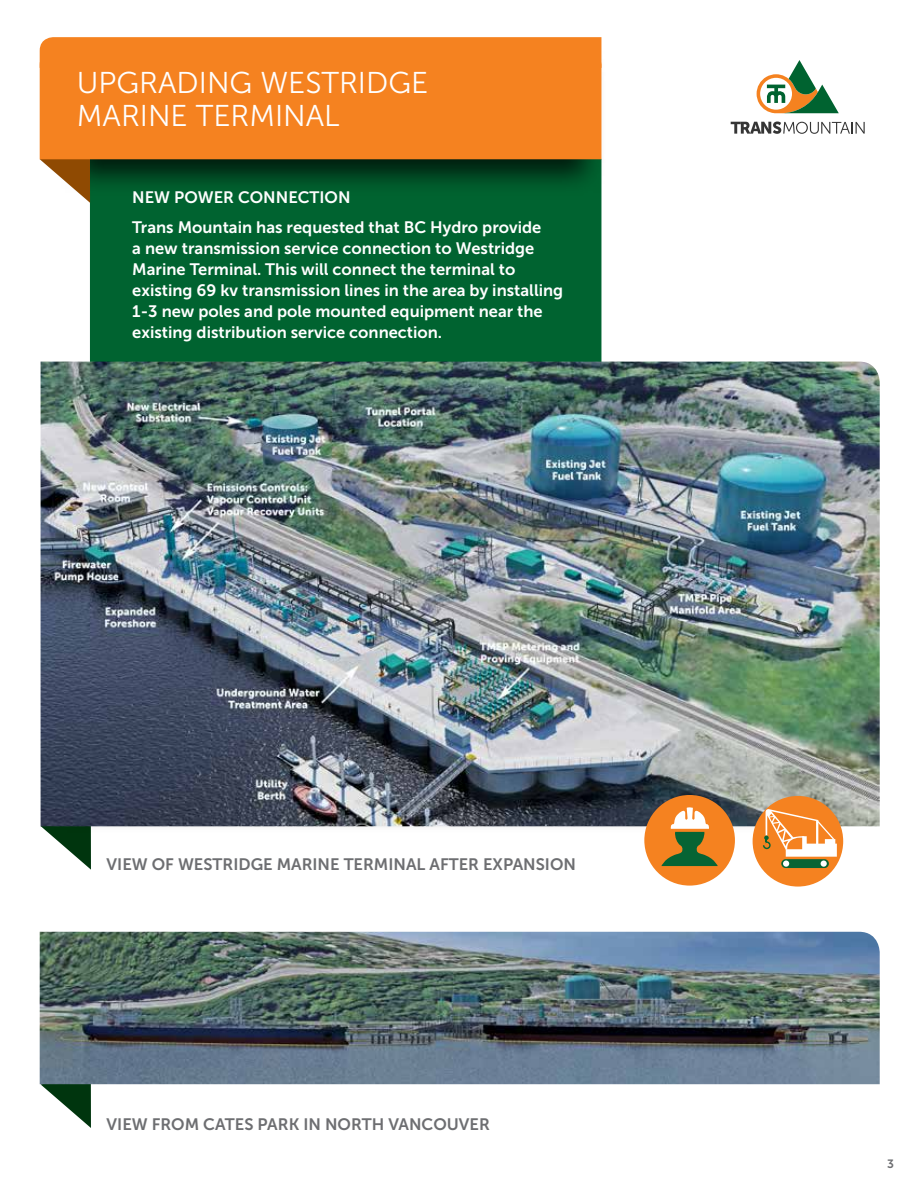
<style>
.page{position:relative;width:918px;height:1188px;background:#fff}
.page>*{position:absolute;margin:0;border:0;box-sizing:border-box;transform-origin:0 0}
.t1{font:30px/33px "Museo Sans 300";color:#fff}
.t2{font:16.5px/21px "Museo Sans 700";color:#fff}
.t3{font:16.5px "Museo Sans 700";color:#6d6e71}
.t4{font:12px "Museo Sans 700";color:#6d6e71}
</style>
<div class="page">
<svg style="left:41px;top:826px;width:50px;height:44px"></svg>
<svg style="left:41px;top:1084px;width:50px;height:44px"></svg>
<div style="left:90px;top:196px;width:511px;height:166px;background:#006330"></div>
<div style="left:56px;top:37px;width:551px;height:159px;background:#000;opacity:.75"></div>
<div style="left:46px;top:675px;width:806px;height:158px;background:#000;opacity:.75"></div>
<svg style="left:40px;top:159px;width:50px;height:44px"></svg>
<div style="left:40px;top:68px;width:561px;height:91px;background:#f58220"></div>
<div style="left:40px;top:37px;width:561px;height:31px;background:#f58220"></div>
<svg style="left:731px;top:122px;width:134px;height:12px"></svg>
<svg style="left:757px;top:60px;width:82px;height:53px"></svg>
<img style="left:41px;top:362px;width:839px;height:464px">
<img style="left:40px;top:932px;width:840px;height:152px">
<svg style="left:644px;top:796px;width:91px;height:90px"></svg>
<div style="left:753px;top:796px;width:90px;height:91px;background:#f58220;border-radius:50%"></div>
<div style="left:781px;top:859px;width:48px;height:9px;background:#066434;border-radius:4px"></div>
<div style="left:783px;top:860px;width:6px;height:7px;background:#fff;border-radius:50%"></div>
<div style="left:821px;top:860px;width:6px;height:7px;background:#fff;border-radius:50%"></div>
<svg style="left:763px;top:809px;width:74px;height:48px"></svg>
<h1 class="t1" style="left:77px;top:66px;width:353px">UPGRADING WESTRIDGE<br>MARINE TERMINAL</h1>
<p class="t2" style="left:132px;top:183px;width:411px;line-height:29.7px">NEW POWER CONNECTION<br>Trans Mountain has requested that BC Hydro provide</p>
<p class="t2" style="left:132px;top:238px;width:432px">a new transmission service connection to Westridge Marine Terminal. This will connect the terminal to existing 69 kv transmission lines in the area by installing 1-3 new poles and pole mounted equipment near the existing distribution service connection.</p>
<p class="t3" style="left:107px;top:855px;width:471px">VIEW OF WESTRIDGE MARINE TERMINAL AFTER EXPANSION</p>
<p class="t3" style="left:107px;top:1115px;width:385px">VIEW FROM CATES PARK IN NORTH VANCOUVER</p>
<p class="t4" style="left:890px;top:1157px;width:8px">5</p>
<p class="t4" style="left:887px;top:1158px;width:8px">3</p>
</div>
